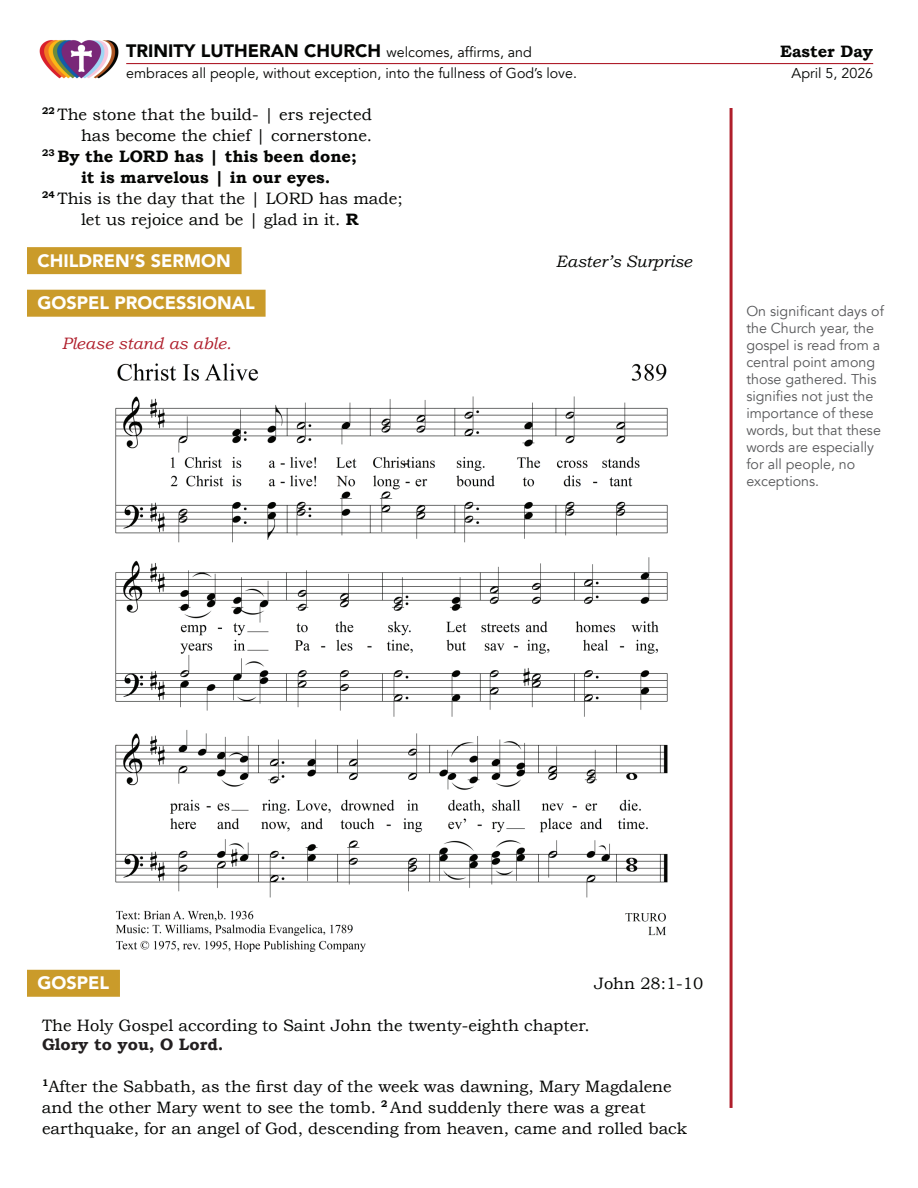
<style>
.page{position:relative;width:918px;height:1188px;background:#fff}
.page>*{position:absolute;margin:0;border:0;box-sizing:border-box;transform-origin:0 0}
.t1{font:900 18px "Avenir";color:#040503}
.t2{font:900 18px "Avenir";color:#fff}
.t3{font:16.5px/21px "Bookman Old Style";color:#040503}
.t4{font:700 16.5px "Bookman Old Style";color:#040503}
.t5{font:italic 16.5px "Bookman Old Style";color:#af1e2b}
.t6{font:700 16.5px "Bookman Old Style";color:#231f20}
.t7{font:italic 16.5px "Bookman Old Style";color:#040503}
.t8{font:14.25px/17.1px "Avenir";color:#57585a}
.t9{font:14.25px "Avenir";color:#040503}
.s1{font-weight:400;font-size:14.25px}
.s2{font-weight:700}
</style>
<div class="page">
<hr style="left:126px;top:63px;width:747px;height:1px;background:#af1e2b">
<img style="left:94px;top:363px;width:574px;height:607px">
<img style="left:39px;top:40px;width:80px;height:39px">
<div style="left:27px;top:247px;width:215px;height:27px;background:#ca9b2a"></div>
<div style="left:27px;top:290px;width:239px;height:27px;background:#ca9b2a"></div>
<div style="left:27px;top:970px;width:93px;height:27px;background:#ca9b2a"></div>
<hr style="left:730px;top:108px;width:3px;height:1000px;background:#af1e2b">
<p class="t1" style="left:126px;top:36px;width:407px">TRINITY LUTHERAN CHURCH <span class="s1">welcomes, affirms, and</span></p>
<p class="t9" style="left:126px;top:65px;width:452px">embraces all people, without exception, into the fullness of God’s love.</p>
<p class="t3" style="left:42px;top:104px;width:332px"><sup>22</sup> The stone that the build- | ers rejected</p>
<p class="t3" style="left:81px;top:125px;width:293px">has become the chief | cornerstone.</p>
<p class="t4" style="left:42px;top:146px;width:316px"><sup>23</sup> By the LORD has | this been done;</p>
<p class="t4" style="left:81px;top:167px;width:251px">it is marvelous | in our eyes.</p>
<p class="t3" style="left:42px;top:188px;width:362px"><sup>24</sup> This is the day that the | LORD has made;</p>
<p class="t3" style="left:81px;top:209px;width:279px">let us rejoice and be | glad in it. <span class="s2">R</span></p>
<p class="t2" style="left:38px;top:245px;width:195px">CHILDREN’S SERMON</p>
<p class="t7" style="left:556px;top:252px;width:138px">Easter’s Surprise</p>
<p class="t2" style="left:38px;top:288px;width:219px">GOSPEL PROCESSIONAL</p>
<p class="t5" style="left:62px;top:334px;width:171px">Please stand as able.</p>
<p class="t4" style="left:780px;top:42px;width:95px">Easter Day</p>
<p class="t9" style="left:792px;top:65px;width:83px">April 5, 2026</p>
<p class="t8" style="left:746px;top:302px;width:139px">On significant days of the Church year, the gospel is read from a central point among those gathered. This signifies not just the importance of these words, but that these words are especially for all people, no exceptions.</p>
<p class="t2" style="left:38px;top:968px;width:73px">GOSPEL</p>
<p class="t3" style="left:594px;top:973px;width:111px">John 28:1-10</p>
<p class="t3" style="left:42px;top:1014px;width:549px">The Holy Gospel according to Saint John the twenty-eighth chapter.</p>
<p class="t6" style="left:42px;top:1035px;width:183px">Glory to you, O Lord.</p>
<p class="t3" style="left:42px;top:1076px;width:647px"><sup>1</sup>After the Sabbath, as the first day of the week was dawning, Mary Magdalene and the other Mary went to see the tomb. <sup>2</sup> And suddenly there was a great earthquake, for an angel of God, descending from heaven, came and rolled back</p>
</div>
